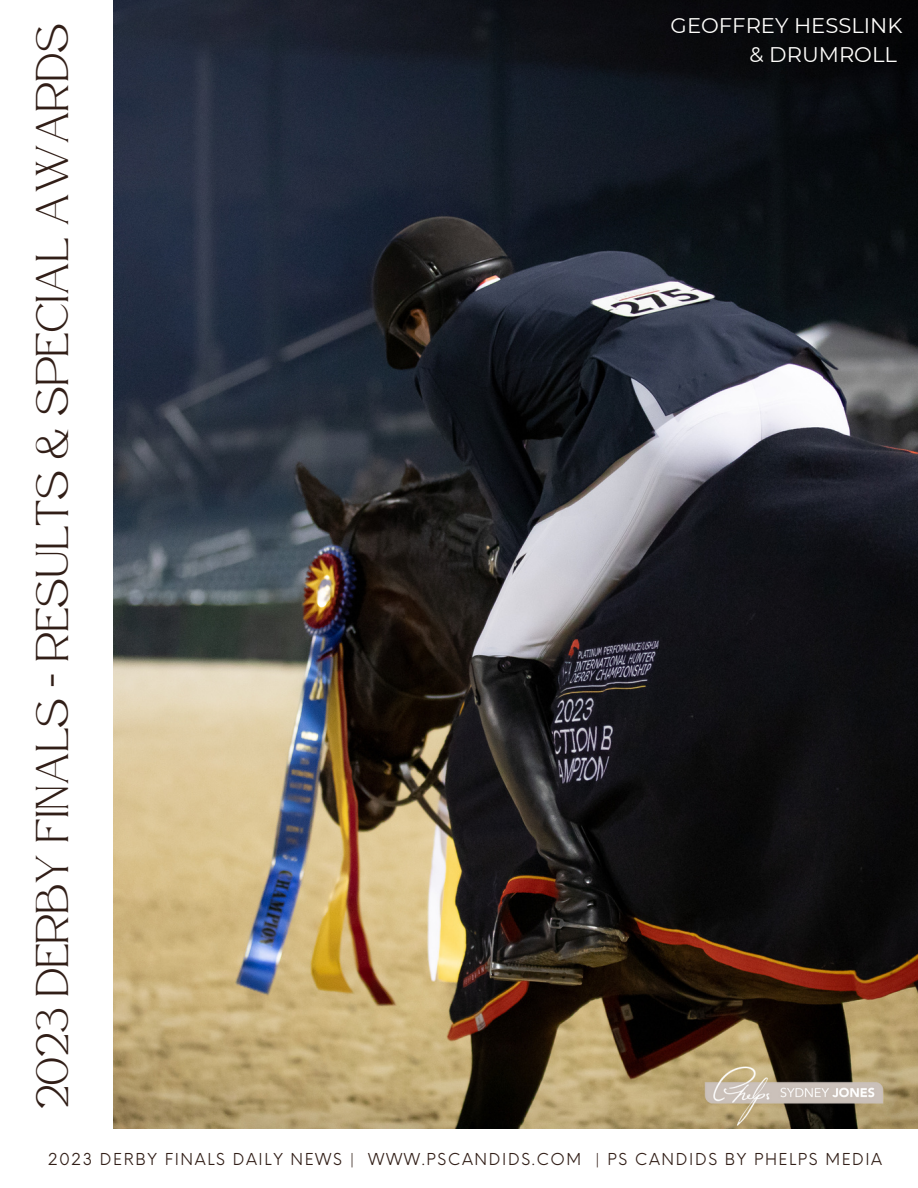
<style>
.page{position:relative;width:918px;height:1188px;background:#fff}
.page>*{position:absolute;margin:0;border:0;box-sizing:border-box;transform-origin:0 0}
.t1{font:45.9px "Atteron";color:#311e17}
.t2{font:21.15px "Montserrat";color:#fffefc}
.t3{font:16.05px "Neue Einstellung";letter-spacing:.1em;color:#311e17}
</style>
<div class="page">
<img style="left:114px;top:0;width:804px;height:1128px">
<img style="left:667px;top:1064px;width:251px;height:65px">
<p class="t1" style="left:25px;top:1109px;width:1087px;rotate:-90deg">2023 derby finals - Results &amp; Special awards</p>
<p class="t2" style="left:671px;top:13px;width:233px">GEOFFREY HESSLINK</p>
<p class="t2" style="left:750px;top:42px;width:149px">&amp; DRUMROLL</p>
<p class="t3" style="left:48px;top:1144px;width:836px">2023 DERBY FINALS DAILY NEWS | WWW.PSCANDIDS.COM | PS CANDIDS BY PHELPS MEDIA</p>
</div>
